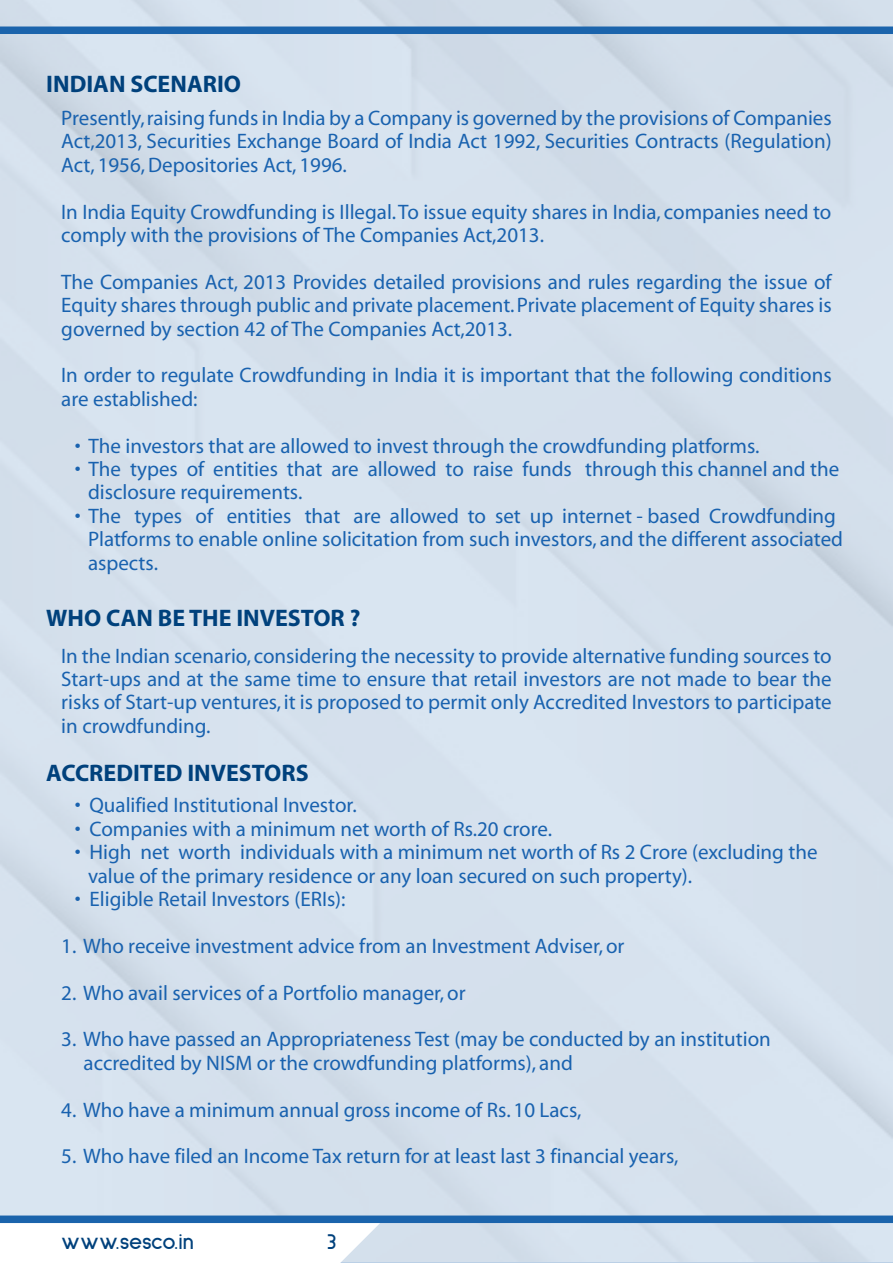
<style>
.page{position:relative;width:893px;height:1263px;background:#fff}
.page>*{position:absolute;margin:0;border:0;box-sizing:border-box;transform-origin:0 0}
.t1{font:700 24px "Myriad";color:#00417c}
.t2{font:700 22.5px "Sulphur Point";letter-spacing:-.01em;color:#00417c}
.t3{font:21px/23.4px "Myriad";color:#1962af}
</style>
<div class="page">
<svg style="left:1px;top:1223px;width:379px;height:40px"></svg>
<div style="left:0;top:27px;width:893px;height:7px;background:#1b64ac"></div>
<div style="left:0;top:1215px;width:893px;height:8px;background:#1b64ac"></div>
<p class="t1" style="left:46px;top:72px;width:196px">INDIAN SCENARIO</p>
<p class="t3" style="left:61px;top:107px;width:772px;text-align:justify">Presently, raising funds in India by a Company is governed by the provisions of Companies Act,2013, Securities Exchange Board of India Act 1992, Securities Contracts (Regulation)<br>Act, 1956, Depositories Act, 1996.</p>
<p class="t3" style="left:61px;top:201px;width:772px">In India Equity Crowdfunding is Illegal. To issue equity shares in India, companies need to comply with the provisions of The Companies Act,2013.</p>
<p class="t3" style="left:61px;top:271px;width:772px;text-align:justify">The Companies Act, 2013 Provides detailed provisions and rules regarding the issue of Equity shares through public and private placement. Private placement of Equity shares is governed by section 42 of The Companies Act,2013.</p>
<p class="t3" style="left:61px;top:365px;width:772px">In order to regulate Crowdfunding in India it is important that the following conditions are established:</p>
<p class="t3" style="left:75px;top:435px;width:686px">• The investors that are allowed to invest through the crowdfunding platforms.</p>
<p class="t3" style="left:88px;top:458px;width:753px;text-indent:-13px">• The types of entities that are allowed to raise funds through this channel and the disclosure requirements.</p>
<p class="t3" style="left:88px;top:505px;width:756px;text-indent:-13px">• The types of entities that are allowed to set up internet - based Crowdfunding<br>Platforms to enable online solicitation from such investors, and the different associated aspects.</p>
<p class="t1" style="left:46px;top:606px;width:316px">WHO CAN BE THE INVESTOR ?</p>
<p class="t3" style="left:61px;top:645px;width:772px;text-align:justify">In the Indian scenario, considering the necessity to provide alternative funding sources to Start-ups and at the same time to ensure that retail investors are not made to bear the risks of Start-up ventures, it is proposed to permit only Accredited Investors to participate in crowdfunding.</p>
<p class="t1" style="left:46px;top:761px;width:264px">ACCREDITED INVESTORS</p>
<p class="t3" style="left:75px;top:794px;width:284px">• Qualified Institutional Investor.</p>
<p class="t3" style="left:75px;top:818px;width:479px">• Companies with a minimum net worth of Rs.20 crore.</p>
<p class="t3" style="left:88px;top:841px;width:731px;text-indent:-13px">• High net worth individuals with a minimum net worth of Rs 2 Crore (excluding the value of the primary residence or any loan secured on such property).</p>
<p class="t3" style="left:75px;top:888px;width:272px">• Eligible Retail Investors (ERIs):</p>
<p class="t3" style="left:61px;top:935px;width:565px">1. Who receive investment advice from an Investment Adviser, or</p>
<p class="t3" style="left:61px;top:982px;width:406px">2. Who avail services of a Portfolio manager, or</p>
<p class="t3" style="left:84px;top:1028px;width:689px;text-indent:-22px">3. Who have passed an Appropriateness Test (may be conducted by an institution accredited by NISM or the crowdfunding platforms), and</p>
<p class="t3" style="left:61px;top:1099px;width:522px">4. Who have a minimum annual gross income of Rs. 10 Lacs,</p>
<p class="t3" style="left:61px;top:1145px;width:619px">5. Who have filed an Income Tax return for at least last 3 financial years,</p>
<p class="t2" style="left:61px;top:1229px;width:134px">www.sesco.in</p>
<p class="t2" style="left:327px;top:1229px;width:11px">3</p>
</div>
